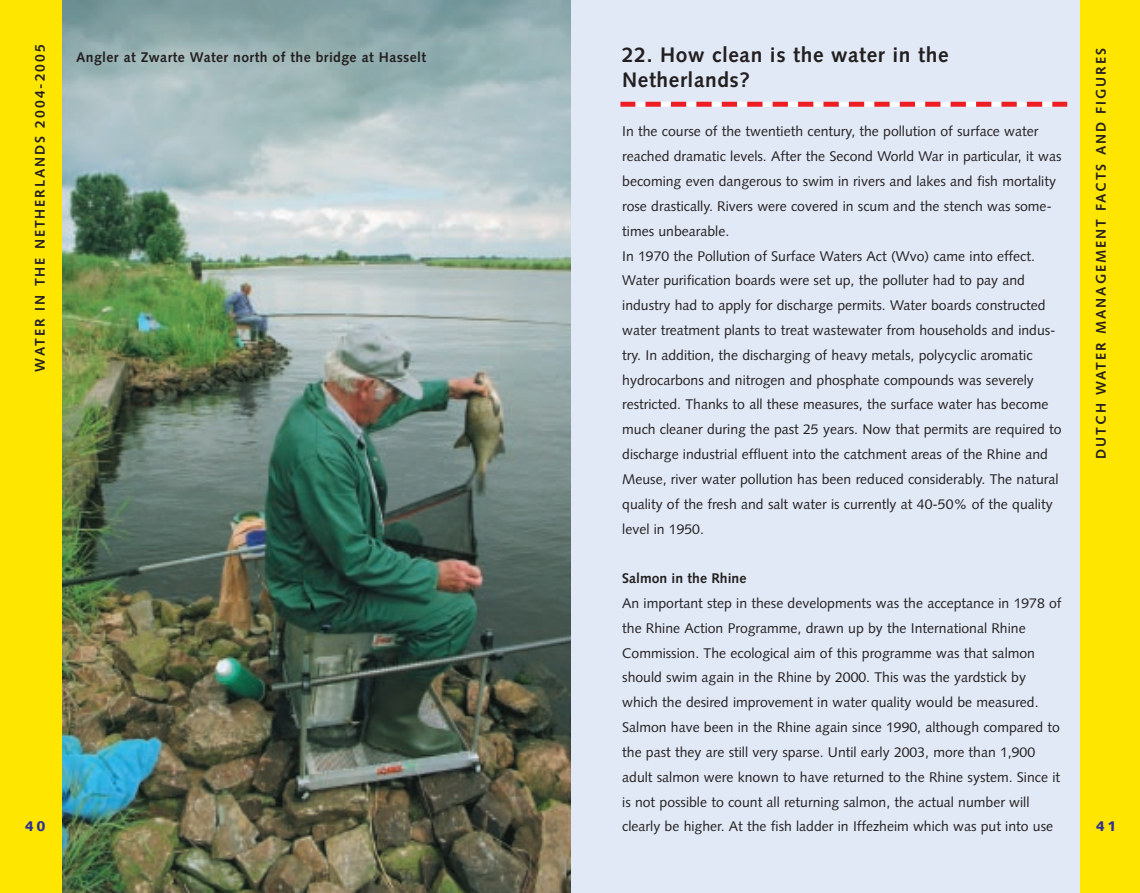
<style>
.page{position:relative;width:1140px;height:893px;background:#fff}
.page>*{position:absolute;margin:0;border:0;box-sizing:border-box;transform-origin:0 0}
.t1{font:700 21px/24.8px "Syntax";letter-spacing:.03em;color:#231f20}
.t2{font:14px/24.8px "Syntax";color:#231f20}
.t3{font:700 14px "Syntax";letter-spacing:.14em;color:#231f20}
.t4{font:700 14px "Syntax";letter-spacing:.03em;color:#231f20}
.t5{font:700 14px "Syntax";color:#231f20}
.t6{font:900 14px "Syntax";color:#2e3092}
</style>
<div class="page">
<img style="left:62px;top:0;width:508px;height:892px">
<div style="left:570px;top:0;width:509px;height:892px;background:#e1e9f6"></div>
<div style="left:1079px;top:0;width:60px;height:892px;background:#ffe601"></div>
<div style="left:0;top:0;width:62px;height:892px;background:#ffe601"></div>
<svg style="left:635px;top:102px;width:417px;height:5px"></svg>
<div style="left:620px;top:102px;width:15px;height:5px;background:#ee1d23"></div>
<div style="left:1052px;top:102px;width:15px;height:5px;background:#ee1d23"></div>
<p class="t3" style="left:34px;top:371px;width:329px;rotate:-90deg">WATER IN THE NETHERLANDS 2004-2005</p>
<p class="t4" style="left:76px;top:52px;width:351px">Angler at Zwarte Water north of the bridge at Hasselt</p>
<p class="t6" style="left:25px;top:820px;width:22px">40</p>
<h1 class="t1" style="left:622px;top:44px;width:328px">22. How clean is the water in the<br>Netherlands?</h1>
<p class="t2" style="left:622px;top:121px;width:441px">In the course of the twentieth century, the pollution of surface water reached dramatic levels. After the Second World War in particular, it was becoming even dangerous to swim in rivers and lakes and fish mortality rose drastically. Rivers were covered in scum and the stench was some&shy;times unbearable.<br>In 1970 the Pollution of Surface Waters Act (Wvo) came into effect.<br>Water purification boards were set up, the polluter had to pay and industry had to apply for discharge permits. Water boards constructed water treatment plants to treat wastewater from households and indus&shy;try. In addition, the discharging of heavy metals, polycyclic aromatic hydrocarbons and nitrogen and phosphate compounds was severely restricted. Thanks to all these measures, the surface water has become much cleaner during the past 25 years. Now that permits are required to discharge industrial effluent into the catchment areas of the Rhine and Meuse, river water pollution has been reduced considerably. The natural quality of the fresh and salt water is currently at 40-50% of the quality level in 1950.</p>
<p class="t5" style="left:622px;top:572px;width:126px">Salmon in the Rhine</p>
<p class="t2" style="left:622px;top:592px;width:441px">An important step in these developments was the acceptance in 1978 of the Rhine Action Programme, drawn up by the International Rhine Commission. The ecological aim of this programme was that salmon should swim again in the Rhine by 2000. This was the yardstick by which the desired improvement in water quality would be measured.<br>Salmon have been in the Rhine again since 1990, although compared to the past they are still very sparse. Until early 2003, more than 1,900 adult salmon were known to have returned to the Rhine system. Since it is not possible to count all returning salmon, the actual number will clearly be higher. At the fish ladder in Iffezheim which was put into use</p>
<p class="t3" style="left:1095px;top:458px;width:412px;rotate:-90deg">DUTCH WATER MANAGEMENT FACTS AND FIGURES</p>
<p class="t6" style="left:1095px;top:820px;width:22px">41</p>
</div>
